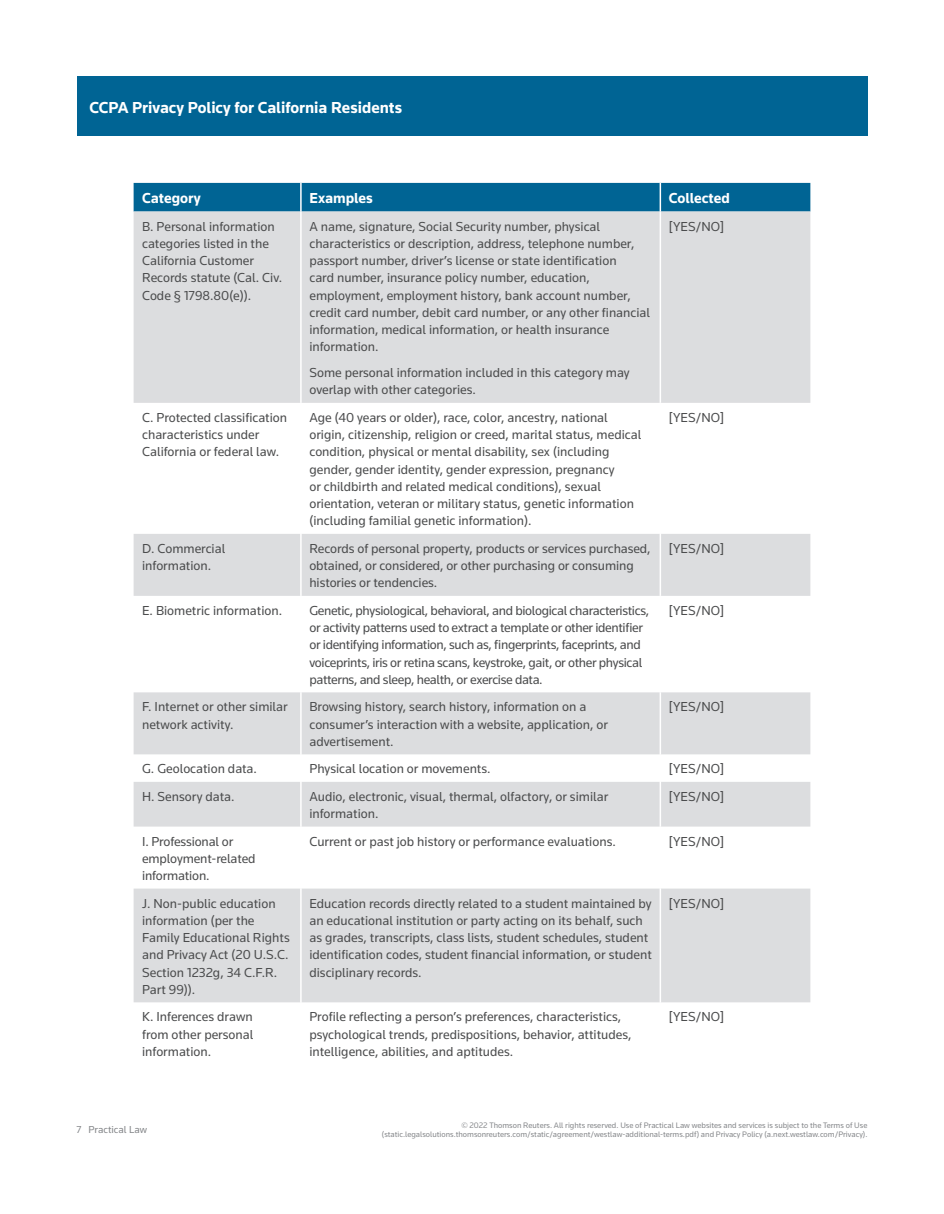
<style>
.page{position:relative;width:944px;height:1214px;background:#fff}
.page>*{position:absolute;margin:0;border:0;box-sizing:border-box;transform-origin:0 0}
.t1{font:700 16.5px "Knowledge";color:#fff}
.t2{font:700 15px "Knowledge";color:#fff}
.t3{font:13.5px/17.2px "Knowledge";color:#4b4c4d}
.t4{font:13.5px/17.2px "Knowledge";letter-spacing:-.025em;color:#4b4c4d}
.t5{font:10.5px "Knowledge";color:#86888b}
.t6{font:8.25px/9.8px "Knowledge";color:#86888b;text-align:right}
</style>
<div class="page">
<div style="left:77px;top:77px;width:790px;height:59px;background:#006494"></div>
<div style="left:134px;top:183px;width:676px;height:28px;background:#006494"></div>
<svg style="left:134px;top:211px;width:676px;height:791px;fill:#dcdddf"></svg>
<hr style="left:300px;top:183px;width:2px;height:28px;background:#fff">
<hr style="left:659px;top:183px;width:2px;height:28px;background:#fff">
<hr style="left:300px;top:211px;width:2px;height:192px;background:#fff">
<hr style="left:659px;top:211px;width:2px;height:192px;background:#fff">
<hr style="left:300px;top:403px;width:2px;height:131px;background:#fff">
<hr style="left:659px;top:403px;width:2px;height:131px;background:#fff">
<hr style="left:300px;top:534px;width:2px;height:62px;background:#fff">
<hr style="left:659px;top:534px;width:2px;height:62px;background:#fff">
<hr style="left:300px;top:596px;width:2px;height:96px;background:#fff">
<hr style="left:659px;top:596px;width:2px;height:96px;background:#fff">
<hr style="left:300px;top:692px;width:2px;height:62px;background:#fff">
<hr style="left:659px;top:692px;width:2px;height:62px;background:#fff">
<hr style="left:300px;top:754px;width:2px;height:28px;background:#fff">
<hr style="left:659px;top:754px;width:2px;height:28px;background:#fff">
<hr style="left:300px;top:782px;width:2px;height:44px;background:#fff">
<hr style="left:659px;top:782px;width:2px;height:44px;background:#fff">
<hr style="left:300px;top:826px;width:2px;height:62px;background:#fff">
<hr style="left:659px;top:826px;width:2px;height:62px;background:#fff">
<hr style="left:300px;top:888px;width:2px;height:114px;background:#fff">
<hr style="left:659px;top:888px;width:2px;height:114px;background:#fff">
<p class="t1" style="left:89px;top:97px;width:314px">CCPA Privacy Policy for California Residents</p>
<p class="t2" style="left:142px;top:189px;width:60px">Category</p>
<p class="t2" style="left:309px;top:189px;width:65px">Examples</p>
<p class="t2" style="left:669px;top:189px;width:63px">Collected</p>
<p class="t3" style="left:142px;top:217px;width:142px">B. Personal information categories listed in the<br>California Customer<br>Records statute (Cal. Civ.<br>Code § 1798.80(e)).</p>
<p class="t3" style="left:309px;top:217px;width:342px">A name, signature, Social Security number, physical characteristics or description, address, telephone number, passport number, driver’s license or state identification<br>card number, insurance policy number, education, employment, employment history, bank account number, credit card number, debit card number, or any other financial information, medical information, or health insurance information.</p>
<p class="t3" style="left:309px;top:364px;width:322px">Some personal information included in this category may overlap with other categories.</p>
<p class="t3" style="left:669px;top:217px;width:57px">[YES/NO]</p>
<p class="t3" style="left:142px;top:408px;width:146px">C. Protected classification characteristics under<br>California or federal law.</p>
<p class="t3" style="left:309px;top:408px;width:333px">Age (40 years or older), race, color, ancestry, national origin, citizenship, religion or creed, marital status, medical condition, physical or mental disability, sex (including gender, gender identity, gender expression, pregnancy<br>or childbirth and related medical conditions), sexual orientation, veteran or military status, genetic information (including familial genetic information).</p>
<p class="t3" style="left:669px;top:408px;width:57px">[YES/NO]</p>
<p class="t3" style="left:142px;top:539px;width:85px">D. Commercial information.</p>
<p class="t3" style="left:309px;top:539px;width:343px">Records of personal property, products or services purchased, obtained, or considered, or other purchasing or consuming histories or tendencies.</p>
<p class="t3" style="left:669px;top:539px;width:57px">[YES/NO]</p>
<p class="t3" style="left:142px;top:601px;width:141px">E. Biometric information.</p>
<p class="t4" style="left:309px;top:601px;width:341px">Genetic, physiological, behavioral, and biological characteristics, or activity patterns used to extract a template or other identifier or identifying information, such as, fingerprints, faceprints, and voiceprints, iris or retina scans, keystroke, gait, or other physical patterns, and sleep, health, or exercise data.</p>
<p class="t3" style="left:669px;top:601px;width:57px">[YES/NO]</p>
<p class="t3" style="left:142px;top:698px;width:147px">F. Internet or other similar network activity.</p>
<p class="t3" style="left:309px;top:698px;width:300px">Browsing history, search history, information on a consumer’s interaction with a website, application, or advertisement.</p>
<p class="t3" style="left:669px;top:698px;width:57px">[YES/NO]</p>
<p class="t3" style="left:142px;top:760px;width:116px">G. Geolocation data.</p>
<p class="t3" style="left:309px;top:760px;width:183px">Physical location or movements.</p>
<p class="t3" style="left:669px;top:760px;width:57px">[YES/NO]</p>
<p class="t3" style="left:142px;top:787px;width:94px">H. Sensory data.</p>
<p class="t3" style="left:309px;top:787px;width:300px">Audio, electronic, visual, thermal, olfactory, or similar information.</p>
<p class="t3" style="left:669px;top:787px;width:57px">[YES/NO]</p>
<p class="t3" style="left:142px;top:832px;width:115px">I. Professional or employment-related information.</p>
<p class="t3" style="left:309px;top:832px;width:308px">Current or past job history or performance evaluations.</p>
<p class="t3" style="left:669px;top:832px;width:57px">[YES/NO]</p>
<p class="t3" style="left:142px;top:894px;width:149px">J. Non-public education information (per the<br>Family Educational Rights and Privacy Act (20 U.S.C.<br>Section 1232g, 34 C.F.R.<br>Part 99)).</p>
<p class="t3" style="left:309px;top:894px;width:344px">Education records directly related to a student maintained by an educational institution or party acting on its behalf, such as grades, transcripts, class lists, student schedules, student identification codes, student financial information, or student disciplinary records.</p>
<p class="t3" style="left:669px;top:894px;width:57px">[YES/NO]</p>
<p class="t3" style="left:142px;top:1008px;width:113px;text-align:justify">K. Inferences drawn from other personal information.</p>
<p class="t3" style="left:309px;top:1008px;width:323px">Profile reflecting a person’s preferences, characteristics, psychological trends, predispositions, behavior, attitudes, intelligence, abilities, and aptitudes.</p>
<p class="t3" style="left:669px;top:1008px;width:57px">[YES/NO]</p>
<p class="t5" style="left:77px;top:1123px;width:72px">7 Practical Law</p>
<p class="t6" style="left:382px;top:1119px;width:487px">© 2022 Thomson Reuters. All rights reserved. Use of Practical Law websites and services is subject to the Terms of Use (static.legalsolutions.thomsonreuters.com/static/agreement/westlaw-additional-terms.pdf) and Privacy Policy (a.next.westlaw.com/Privacy).</p>
</div>
